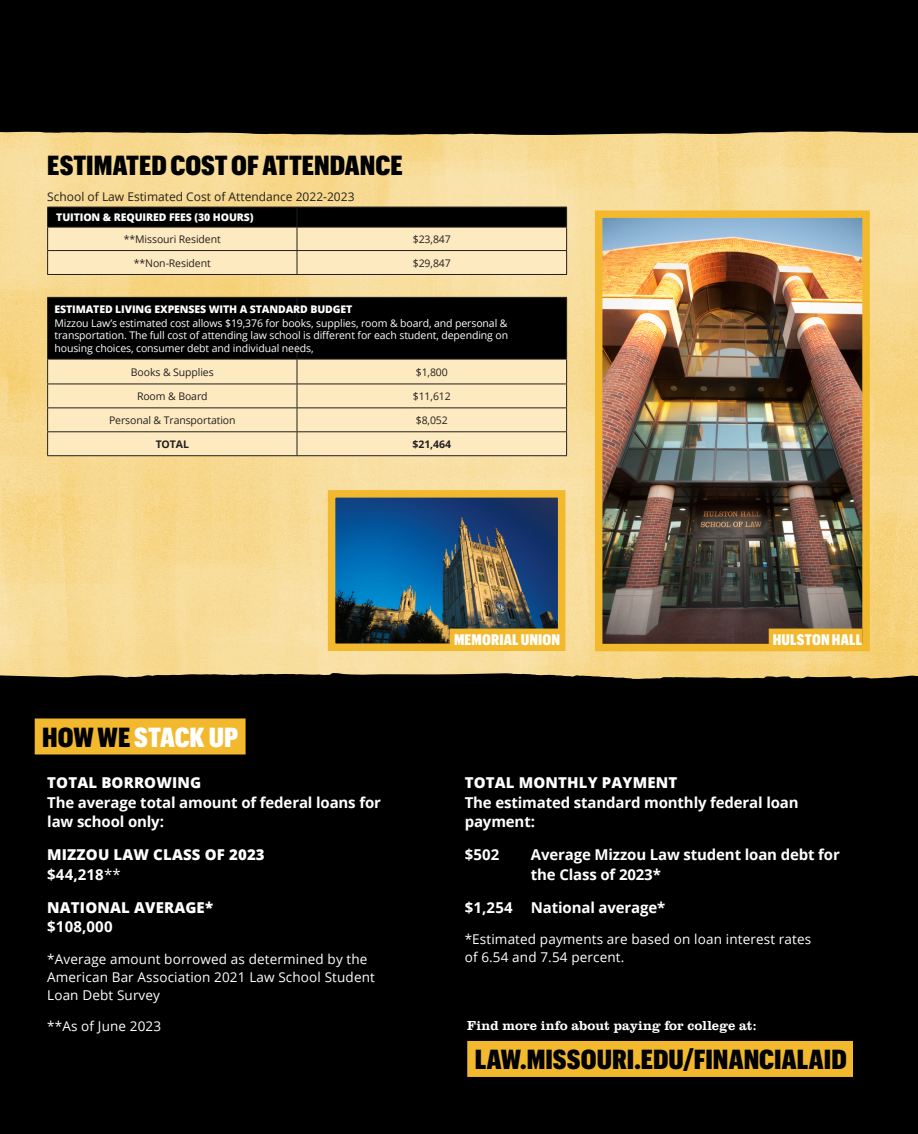
<style>
.page{position:relative;width:918px;height:1134px;background:#fff}
.page>*{position:absolute;margin:0;border:0;box-sizing:border-box;transform-origin:0 0}
.head{font:900 27px "Graphik Cond";color:#000}
.Body_Copy{font:900 27px "Graphik Cond";color:#000}
.head-2{font:900 27px "Graphik Cond";color:#fff}
.body{font:700 15px/19.5px "Open Sans";letter-spacing:-.01em;color:#fff}
.body-2{font:800 15px/19.5px "Open Sans";letter-spacing:.01em;color:#fff}
.head-3{font:900 15px "Graphik Cond";letter-spacing:.01em;color:#fff}
.body-3{font:13.5px/18px "Open Sans";letter-spacing:.01em;color:#fff}
.head-4{font:500 13.5px "Clarendon URW";letter-spacing:.005em;color:#fff}
.Headline{font:12px "Open Sans";color:#231f20}
.t1{font:10.5px/12.6px "Open Sans";letter-spacing:-.01em;color:#fff;text-align:justify}
.t2{font:10.5px "Open Sans";letter-spacing:-.01em;color:#231f20}
.t3{font:800 10.5px "Open Sans";letter-spacing:-.01em;color:#fff}
.t4{font:700 10.5px "Open Sans";letter-spacing:-.01em;color:#231f20}
.s1{color:#000}
.s2{font-weight:800}
.s3{font-weight:700}
.s4{font-weight:400}
</style>
<div class="page">
<img style="left:0;top:136px;width:918px;height:537px">
<svg style="left:0;top:673px;width:918px;height:13px;background:#352e1d"></svg>
<div style="left:0;top:686px;width:918px;height:448px;background:#000"></div>
<div style="left:467px;top:1041px;width:386px;height:36px;background:#f2b92f"></div>
<div style="left:0;top:0;width:918px;height:122px;background:#000"></div>
<svg style="left:0;top:122px;width:918px;height:14px;background:#2e281a"></svg>
<svg style="left:47px;top:207px;width:520px;height:67px;background:#ab9e81"></svg>
<hr style="left:47px;top:274px;width:250px;height:1px;background:#231f20">
<hr style="left:297px;top:274px;width:270px;height:1px;background:#231f20">
<svg style="left:47px;top:297px;width:520px;height:158px;background:#92866e"></svg>
<hr style="left:47px;top:455px;width:250px;height:1px;background:#231f20">
<hr style="left:297px;top:455px;width:270px;height:1px;background:#231f20">
<div style="left:35px;top:718px;width:211px;height:36px;background:#f2b92f"></div>
<img style="left:604px;top:219px;width:257px;height:423px">
<div style="left:595px;top:210px;width:275px;height:441px;border:8px solid #f2b92f"></div>
<img style="left:337px;top:499px;width:219px;height:143px">
<div style="left:328px;top:490px;width:237px;height:161px;border:8px solid #f2b92f"></div>
<div style="left:450px;top:629px;width:110px;height:18px;background:#f2b92f"></div>
<div style="left:769px;top:629px;width:93px;height:18px;background:#f2b92f"></div>
<p class="Body_Copy" style="left:47px;top:146px;width:357px">ESTIMATED COST OF ATTENDANCE</p>
<p class="Headline" style="left:47px;top:188px;width:309px">School of Law Estimated Cost of Attendance 2022-2023</p>
<p class="t3" style="left:56px;top:209px;width:199px">TUITION &amp; REQUIRED FEES (30 HOURS)</p>
<p class="t2" style="left:124px;top:232px;width:98px">**Missouri Resident</p>
<p class="t2" style="left:413px;top:232px;width:39px">$23,847</p>
<p class="t2" style="left:134px;top:256px;width:78px">**Non-Resident</p>
<p class="t2" style="left:413px;top:256px;width:39px">$29,847</p>
<p class="t3" style="left:54px;top:301px;width:299px">ESTIMATED LIVING EXPENSES WITH A STANDARD BUDGET</p>
<p class="t1" style="left:54px;top:316px;width:455px">Mizzou Law’s estimated cost allows $19,376 for books, supplies, room &amp; board, and personal &amp; transportation. The full cost of attending law school is different for each student, depending on housing choices, consumer debt and individual needs,</p>
<p class="t2" style="left:131px;top:365px;width:84px">Books &amp; Supplies</p>
<p class="t2" style="left:416px;top:365px;width:34px">$1,800</p>
<p class="t2" style="left:137px;top:389px;width:72px">Room &amp; Board</p>
<p class="t2" style="left:413px;top:389px;width:39px">$11,612</p>
<p class="t2" style="left:109px;top:413px;width:128px">Personal &amp; Transportation</p>
<p class="t2" style="left:416px;top:413px;width:34px">$8,052</p>
<p class="t4" style="left:156px;top:437px;width:35px">TOTAL</p>
<p class="t4" style="left:413px;top:437px;width:40px">$21,464</p>
<p class="head-2" style="left:42px;top:717px;width:197px"><span class="s1">HOW WE</span> STACK UP</p>
<p class="head-3" style="left:454px;top:629px;width:108px">MEMORIAL UNION</p>
<p class="head-3" style="left:773px;top:629px;width:91px">HULSTON HALL</p>
<p class="body" style="left:47px;top:773px;width:335px"><span class="s2">TOTAL BORROWING<br></span>The average total amount of federal loans for law school only:</p>
<p class="body-2" style="left:47px;top:844px;width:219px">MIZZOU LAW CLASS OF 2023 <span class="s3">$44,218</span><span class="s4">**</span></p>
<p class="body-2" style="left:47px;top:897px;width:167px">NATIONAL AVERAGE* <span class="s3">$108,000</span></p>
<p class="body-3" style="left:47px;top:949px;width:329px">*Average amount borrowed as determined by the<br>American Bar Association 2021 Law School Student<br>Loan Debt Survey</p>
<p class="body-3" style="left:47px;top:1017px;width:115px">**As of June 2023</p>
<p class="head-4" style="left:467px;top:1018px;width:291px">Find more info about paying for college at:</p>
<p class="head" style="left:475px;top:1040px;width:374px">LAW.MISSOURI.EDU/FINANCIALAID</p>
<p class="body" style="left:465px;top:773px;width:336px"><span class="s2">TOTAL MONTHLY PAYMENT<br></span>The estimated standard monthly federal loan payment:</p>
<p class="body" style="left:465px;top:845px;width:36px">$502</p>
<p class="body" style="left:531px;top:845px;width:310px">Average Mizzou Law student loan debt for the Class of 2023*</p>
<p class="body" style="left:465px;top:897px;width:202px">$1,254 National average*</p>
<p class="body-3" style="left:465px;top:930px;width:348px">*Estimated payments are based on loan interest rates of 6.54 and 7.54 percent.</p>
</div>
